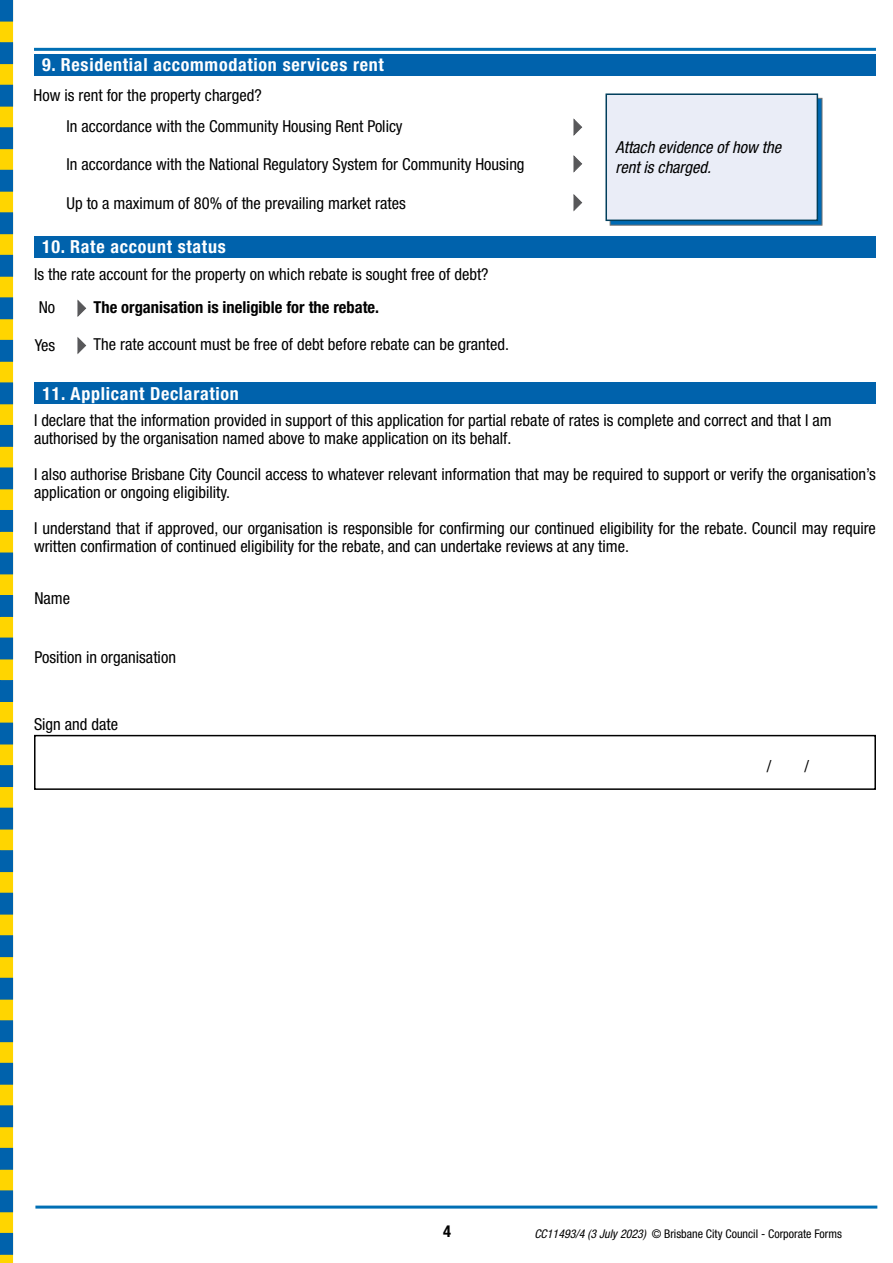
<style>
.page{position:relative;width:893px;height:1263px;background:#fff}
.page>*{position:absolute;margin:0;border:0;box-sizing:border-box;transform-origin:0 0}
.t1{font:700 condensed 18px "Helvetica Neue LT Std";letter-spacing:.04em;color:#fff}
.t2{font:condensed 16.5px/18px "Helvetica Neue LT Std";color:#000}
.t3{font:700 condensed 16.5px "Helvetica Neue LT Std";color:#000}
.t4{font:italic condensed 16.5px/19.8px "Helvetica Neue LT Std";color:#000}
.t5{font:700 condensed 16.35px "Helvetica Neue LT Std";color:#000}
.t6{font:condensed 12px "Helvetica Neue LT Std";color:#000}
.s1{font-style:italic}
</style>
<div class="page">
<div style="left:0;top:0;width:13px;height:1263px;background:#ffd500"></div>
<div style="left:0;top:936px;width:13px;height:21px;background:#0062ac"></div>
<div style="left:0;top:935px;width:13px;height:22px;border:1px solid #0062ac"></div>
<div style="left:0;top:978px;width:13px;height:21px;background:#0062ac"></div>
<div style="left:0;top:1021px;width:13px;height:21px;background:#0062ac"></div>
<div style="left:0;top:1020px;width:13px;height:22px;border:1px solid #0062ac"></div>
<div style="left:0;top:1063px;width:13px;height:21px;background:#0062ac"></div>
<div style="left:0;top:1106px;width:13px;height:21px;background:#0062ac"></div>
<div style="left:0;top:766px;width:13px;height:20px;background:#0062ac"></div>
<div style="left:0;top:765px;width:13px;height:22px;border:1px solid #0062ac"></div>
<div style="left:0;top:808px;width:13px;height:21px;background:#0062ac"></div>
<div style="left:0;top:851px;width:13px;height:20px;background:#0062ac"></div>
<div style="left:0;top:850px;width:13px;height:22px;border:1px solid #0062ac"></div>
<div style="left:0;top:893px;width:13px;height:21px;background:#0062ac"></div>
<div style="left:0;top:723px;width:13px;height:21px;background:#0062ac"></div>
<div style="left:0;top:510px;width:13px;height:21px;background:#0062ac"></div>
<div style="left:0;top:553px;width:13px;height:21px;background:#0062ac"></div>
<div style="left:0;top:595px;width:13px;height:21px;background:#0062ac"></div>
<div style="left:0;top:595px;width:13px;height:22px;border:1px solid #0062ac"></div>
<div style="left:0;top:638px;width:13px;height:21px;background:#0062ac"></div>
<div style="left:0;top:681px;width:13px;height:20px;background:#0062ac"></div>
<div style="left:0;top:680px;width:13px;height:22px;border:1px solid #0062ac"></div>
<div style="left:0;top:425px;width:13px;height:21px;background:#0062ac"></div>
<div style="left:0;top:383px;width:13px;height:21px;background:#0062ac"></div>
<div style="left:0;top:468px;width:13px;height:21px;background:#0062ac"></div>
<div style="left:0;top:340px;width:13px;height:21px;background:#0062ac"></div>
<div style="left:0;top:128px;width:13px;height:21px;background:#0062ac"></div>
<div style="left:0;top:170px;width:13px;height:21px;background:#0062ac"></div>
<div style="left:0;top:213px;width:13px;height:21px;background:#0062ac"></div>
<div style="left:0;top:255px;width:13px;height:21px;background:#0062ac"></div>
<div style="left:0;top:298px;width:13px;height:21px;background:#0062ac"></div>
<div style="left:0;top:43px;width:13px;height:21px;background:#0062ac"></div>
<div style="left:0;top:0;width:13px;height:21px;background:#0062ac"></div>
<div style="left:0;top:85px;width:13px;height:21px;background:#0062ac"></div>
<div style="left:0;top:1148px;width:13px;height:21px;background:#0062ac"></div>
<div style="left:0;top:1191px;width:13px;height:21px;background:#0062ac"></div>
<div style="left:0;top:1233px;width:13px;height:21px;background:#0062ac"></div>
<hr style="left:35px;top:1205px;width:842px;height:3px;background:#006fb4">
<div style="left:34px;top:236px;width:841px;height:21px;background:#0062ac"></div>
<hr style="left:34px;top:48px;width:842px;height:3px;background:#006fb4">
<svg style="left:77px;top:300px;width:10px;height:17px"></svg>
<svg style="left:77px;top:337px;width:10px;height:17px"></svg>
<div style="left:34px;top:383px;width:842px;height:21px;background:#0062ac"></div>
<div style="left:34px;top:735px;width:842px;height:55px;border:2px solid #000"></div>
<div style="left:34px;top:54px;width:841px;height:22px;background:#0062ac"></div>
<div style="left:610px;top:98px;width:212px;height:128px;background:#006ab3;border:1px solid #707172"></div>
<div style="left:606px;top:94px;width:211px;height:126px;background:#eaedf7"></div>
<div style="left:605px;top:93px;width:213px;height:128px;border:2px solid #003e5c"></div>
<svg style="left:573px;top:118px;width:10px;height:18px"></svg>
<svg style="left:573px;top:155px;width:10px;height:18px"></svg>
<svg style="left:573px;top:194px;width:10px;height:18px"></svg>
<p class="t1" style="left:42px;top:54px;width:343px">9. Residential accommodation services rent</p>
<p class="t2" style="left:34px;top:86px;width:230px">How is rent for the property charged?</p>
<p class="t2" style="left:67px;top:117px;width:337px">In accordance with the Community Housing Rent Policy</p>
<p class="t2" style="left:67px;top:155px;width:460px">In accordance with the National Regulatory System for Community Housing</p>
<p class="t2" style="left:67px;top:194px;width:341px">Up to a maximum of 80% of the prevailing market rates</p>
<p class="t1" style="left:42px;top:236px;width:185px">10. Rate account status</p>
<p class="t2" style="left:34px;top:265px;width:456px">Is the rate account for the property on which rebate is sought free of debt?</p>
<p class="t2" style="left:39px;top:298px;width:18px">No</p>
<p class="t3" style="left:94px;top:297px;width:287px">The organisation is ineligible for the rebate.</p>
<p class="t2" style="left:35px;top:336px;width:22px">Yes</p>
<p class="t2" style="left:94px;top:335px;width:417px">The rate account must be free of debt before rebate can be granted.</p>
<p class="t4" style="left:615px;top:138px;width:167px">Attach evidence of how the rent is charged.</p>
<p class="t1" style="left:43px;top:382px;width:198px">11. Applicant Declaration</p>
<p class="t2" style="left:34px;top:411px;width:799px">I declare that the information provided in support of this application for partial rebate of rates is complete and correct and that I am authorised by the organisation named above to make application on its behalf.</p>
<p class="t2" style="left:34px;top:465px;width:843px">I also authorise Brisbane City Council access to whatever relevant information that may be required to support or verify the organisation’s application or ongoing eligibility.</p>
<p class="t2" style="left:34px;top:519px;width:843px">I understand that if approved, our organisation is responsible for confirming our continued eligibility for the rebate. Council may require written confirmation of continued eligibility for the rebate, and can undertake reviews at any time.</p>
<p class="t2" style="left:34px;top:589px;width:37px">Name</p>
<p class="t2" style="left:34px;top:648px;width:143px">Position in organisation</p>
<p class="t2" style="left:34px;top:715px;width:86px">Sign and date</p>
<p class="t2" style="left:767px;top:757px;width:6px">/</p>
<p class="t2" style="left:804px;top:757px;width:6px">/</p>
<p class="t5" style="left:443px;top:1221px;width:9px">4</p>
<p class="t6" style="left:534px;top:1226px;width:309px"><span class="s1">CC11493/4 (3 July 2023)</span> © Brisbane City Council - Corporate Forms</p>
</div>
